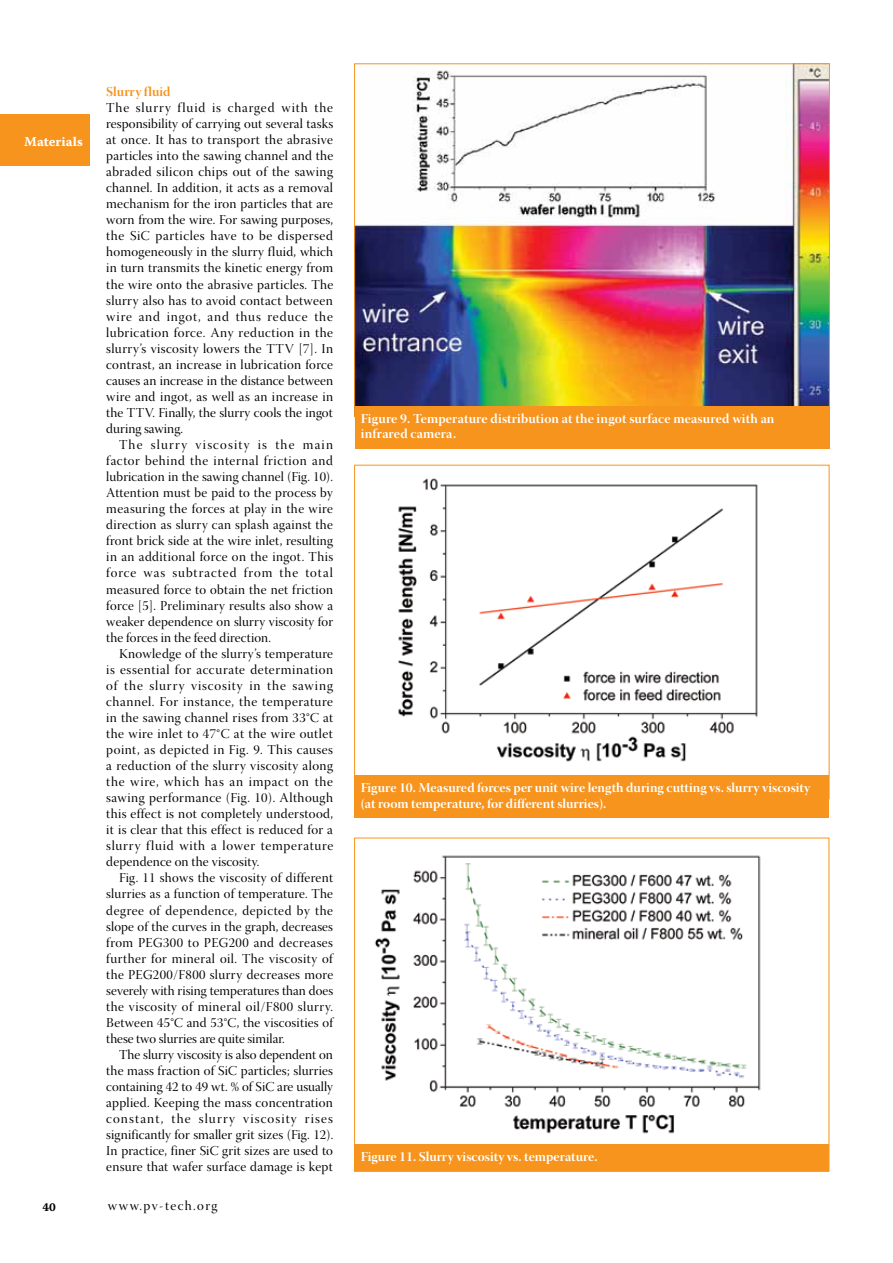
<style>
.page{position:relative;width:893px;height:1263px;background:#fff}
.page>*{position:absolute;margin:0;border:0;box-sizing:border-box;transform-origin:0 0}
.t1{font:13.5px/16px "Warnock Pro Disp";letter-spacing:.01em;color:#000;text-align:justify}
.t2{font:13.5px/15.8px "Warnock Pro Bold Disp";letter-spacing:.005em;color:#fff}
.t3{font:13.5px "Warnock Pro Disp";letter-spacing:.1em;color:#000}
.t4{font:13.5px "Warnock Pro Bold Disp";color:#f7941e}
.t5{font:13.5px "Warnock Pro Bold Capt";letter-spacing:.005em;color:#fff}
.t6{font:12px "Warnock Pro Bold Capt";color:#000}
</style>
<div class="page">
<div style="left:0;top:115px;width:89px;height:51px;background:#f7941e"></div>
<img style="left:374px;top:855px;width:387px;height:279px">
<img style="left:356px;top:66px;width:472px;height:340px">
<div style="left:355px;top:406px;width:474px;height:43px;background:#f7941e"></div>
<img style="left:398px;top:478px;width:360px;height:284px">
<div style="left:354px;top:775px;width:475px;height:43px;background:#f7941e"></div>
<div style="left:354px;top:1144px;width:475px;height:27px;background:#f7941e"></div>
<p class="t5" style="left:24px;top:134px;width:60px">Materials</p>
<p class="t4" style="left:106px;top:83px;width:66px">Slurry fluid</p>
<p class="t1" style="left:106px;top:101px;width:228px">The slurry fluid is charged with the responsibility of carrying out several tasks at once. It has to transport the abrasive particles into the sawing channel and the abraded silicon chips out of the sawing channel. In addition, it acts as a removal mechanism for the iron particles that are worn from the wire. For sawing purposes, the SiC particles have to be dispersed homogeneously in the slurry fluid, which in turn transmits the kinetic energy from the wire onto the abrasive particles. The slurry also has to avoid contact between wire and ingot, and thus reduce the lubrication force. Any reduction in the slurry’s viscosity lowers the TTV [7]. In contrast, an increase in lubrication force causes an increase in the distance between wire and ingot, as well as an increase in the TTV. Finally, the slurry cools the ingot during sawing.</p>
<p class="t1" style="left:106px;top:438px;width:228px;text-indent:13px">The slurry viscosity is the main factor behind the internal friction and lubrication in the sawing channel (Fig. 10).<br>Attention must be paid to the process by measuring the forces at play in the wire direction as slurry can splash against the front brick side at the wire inlet, resulting in an additional force on the ingot. This force was subtracted from the total measured force to obtain the net friction force [5]. Preliminary results also show a weaker dependence on slurry viscosity for the forces in the feed direction.</p>
<p class="t1" style="left:106px;top:647px;width:228px;text-indent:13px">Knowledge of the slurry’s temperature is essential for accurate determination of the slurry viscosity in the sawing channel. For instance, the temperature in the sawing channel rises from 33°C at the wire inlet to 47°C at the wire outlet point, as depicted in Fig. 9. This causes a reduction of the slurry viscosity along the wire, which has an impact on the sawing performance (Fig. 10). Although this effect is not completely understood, it is clear that this effect is reduced for a slurry fluid with a lower temperature dependence on the viscosity.</p>
<p class="t1" style="left:106px;top:872px;width:228px;text-indent:13px">Fig. 11 shows the viscosity of different slurries as a function of temperature. The degree of dependence, depicted by the slope of the curves in the graph, decreases from PEG300 to PEG200 and decreases further for mineral oil. The viscosity of the PEG200/F800 slurry decreases more severely with rising temperatures than does the viscosity of mineral oil/F800 slurry.<br>Between 45°C and 53°C, the viscosities of these two slurries are quite similar.</p>
<p class="t1" style="left:106px;top:1048px;width:228px;text-indent:13px">The slurry viscosity is also dependent on the mass fraction of SiC particles; slurries containing 42 to 49 wt. % of SiC are usually applied. Keeping the mass concentration constant, the slurry viscosity rises significantly for smaller grit sizes (Fig. 12).<br>In practice, finer SiC grit sizes are used to ensure that wafer surface damage is kept</p>
<p class="t6" style="left:43px;top:1200px;width:15px">40</p>
<p class="t3" style="left:108px;top:1198px;width:111px">www.pv-tech.org</p>
<p class="t2" style="left:361px;top:410px;width:415px">Figure 9. Temperature distribution at the ingot surface measured with an infrared camera.</p>
<p class="t2" style="left:361px;top:779px;width:451px">Figure 10. Measured forces per unit wire length during cutting vs. slurry viscosity (at room temperature, for different slurries).</p>
<p class="t2" style="left:361px;top:1148px;width:238px">Figure 11. Slurry viscosity vs. temperature.</p>
</div>
